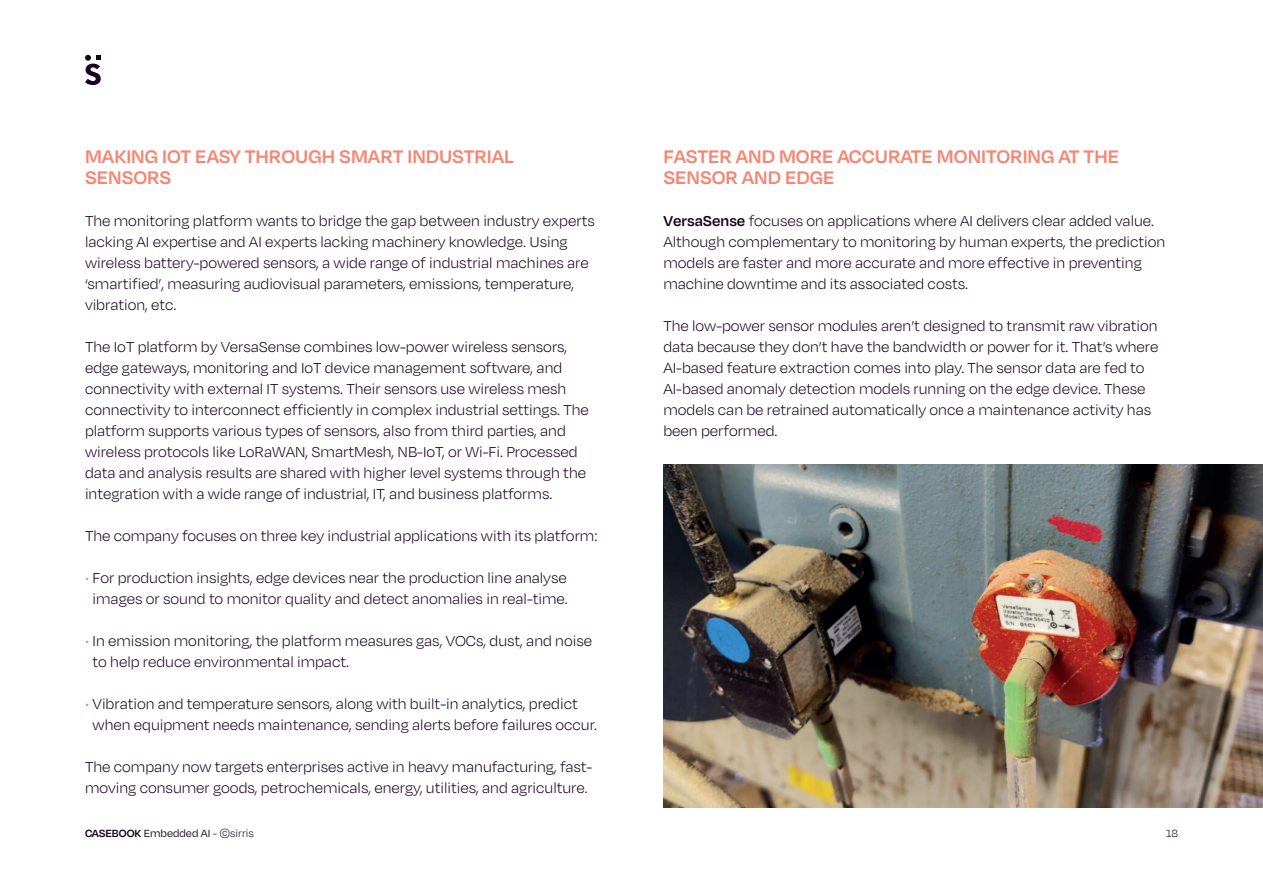
<style>
.page{position:relative;width:1263px;height:893px;background:#fff}
.page>*{position:absolute;margin:0;border:0;box-sizing:border-box;transform-origin:0 0}
.t1{font:600 21px/21px "Degular";color:#f48673}
.t2{font:300 16.5px/21px "Degular";color:#19001e}
.t3{font:12px "Degular";color:#19001e}
.t4{font:300 12px "Degular";color:#19001e}
.s1{color:#f48673}
.s2{font-weight:600}
.s3{font-weight:300}
</style>
<div class="page">
<svg style="left:85px;top:55px;width:16px;height:30px"></svg>
<img style="left:663px;top:464px;width:600px;height:344px">
<p class="t1" style="left:85px;top:145px;width:431px">MAKING IOT EASY THROUGH SMART INDUSTRIAL<br>SENSORS</p>
<p class="t2" style="left:85px;top:210px;width:511px">The monitoring platform wants to bridge the gap between industry experts lacking AI expertise and AI experts lacking machinery knowledge. Using wireless battery-powered sensors, a wide range of industrial machines are ‘smartified’, measuring audiovisual parameters, emissions, temperature, vibration, etc.</p>
<p class="t2" style="left:85px;top:336px;width:505px">The IoT platform by VersaSense combines low-power wireless sensors, edge gateways, monitoring and IoT device management software, and connectivity with external IT systems. Their sensors use wireless mesh connectivity to interconnect efficiently in complex industrial settings. The platform supports various types of sensors, also from third parties, and wireless protocols like LoRaWAN, SmartMesh, NB-IoT, or Wi-Fi. Processed data and analysis results are shared with higher level systems through the integration with a wide range of industrial, IT, and business platforms.</p>
<p class="t2" style="left:85px;top:525px;width:514px">The company focuses on three key industrial applications with its platform:</p>
<p class="t2" style="left:85px;top:567px;width:484px;text-align:center"><span class="s1">•</span> For production insights, edge devices near the production line analyse images or sound to monitor quality and detect anomalies in real-time.</p>
<p class="t2" style="left:93px;top:630px;width:501px;text-indent:-8px"><span class="s1">•</span> In emission monitoring, the platform measures gas, VOCs, dust, and noise to help reduce environmental impact.</p>
<p class="t2" style="left:93px;top:693px;width:506px;text-indent:-8px"><span class="s1">•</span> Vibration and temperature sensors, along with built-in analytics, predict when equipment needs maintenance, sending alerts before failures occur.</p>
<p class="t2" style="left:85px;top:756px;width:509px">The company now targets enterprises active in heavy manufacturing, fast&shy;moving consumer goods, petrochemicals, energy, utilities, and agriculture.</p>
<p class="t1" style="left:663px;top:145px;width:457px">FASTER AND MORE ACCURATE MONITORING AT THE<br>SENSOR AND EDGE</p>
<p class="t2" style="left:663px;top:210px;width:503px"><span class="s2">VersaSense</span> focuses on applications where AI delivers clear added value.<br>Although complementary to monitoring by human experts, the prediction models are faster and more accurate and more effective in preventing machine downtime and its associated costs.</p>
<p class="t2" style="left:663px;top:315px;width:497px">The low-power sensor modules aren’t designed to transmit raw vibration data because they don’t have the bandwidth or power for it. That’s where AI-based feature extraction comes into play. The sensor data are fed to AI-based anomaly detection models running on the edge device. These models can be retrained automatically once a maintenance activity has been performed.</p>
<p class="t3" style="left:85px;top:826px;width:170px"><span class="s2">CASEBOOK</span> Embedded AI <span class="s3">- ©sirris</span></p>
<p class="t4" style="left:1166px;top:826px;width:13px">18</p>
</div>
